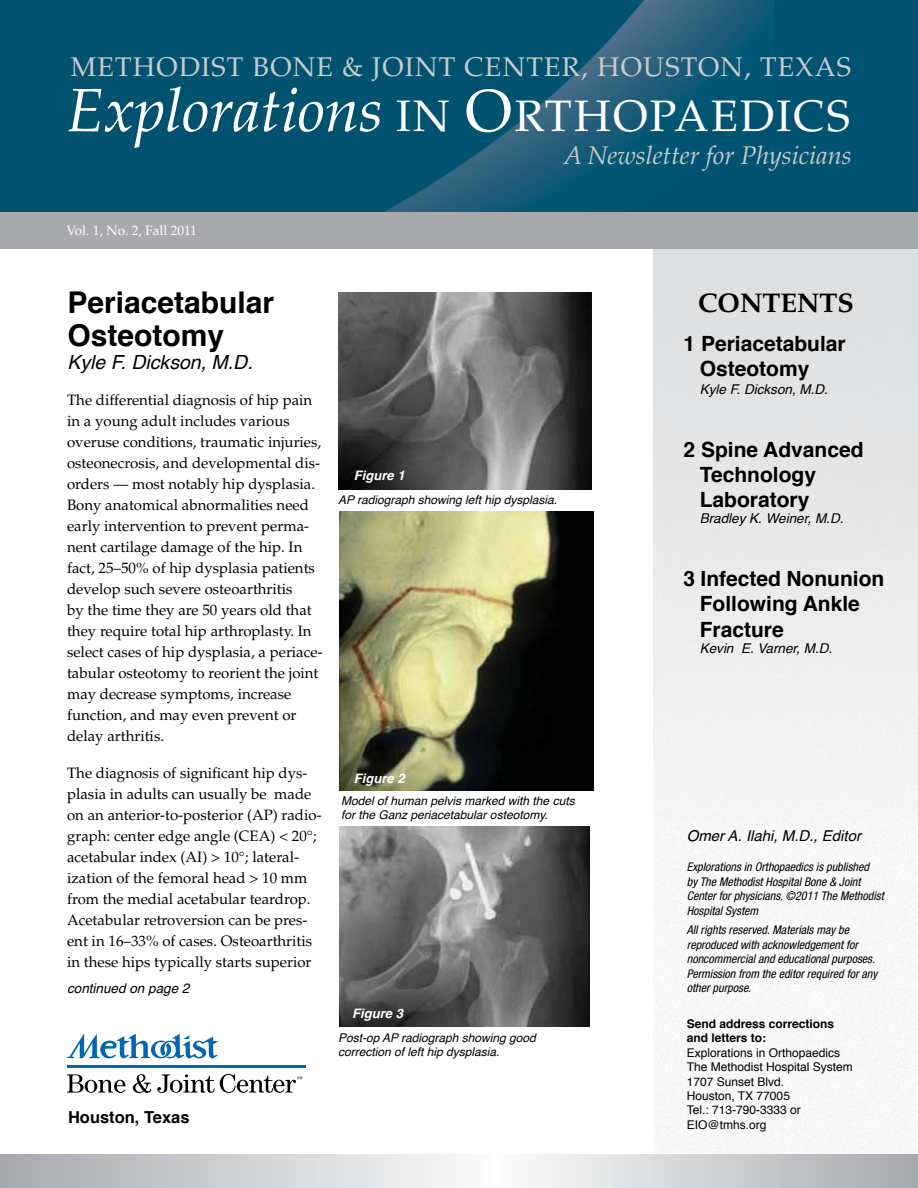
<style>
.page{position:relative;width:918px;height:1188px;background:#fff}
.page>*{position:absolute;margin:0;border:0;box-sizing:border-box;transform-origin:0 0}
.t1{font:44.1px "Palatino";letter-spacing:.05em;color:#fff}
.t2{font:700 30px/33px "Helvetica";color:#000}
.t3{font:27px "Palatino";letter-spacing:.045em;color:#c9cacc}
.t4{font:700 27px "Palatino";color:#000}
.t5{font:italic 25.5px "Palatino";color:#c9cacc}
.t6{font:700 21px/25.2px "Helvetica";color:#000}
.t7{font:italic 19.5px "Helvetica";color:#000}
.t8{font:700 16.5px "Helvetica";color:#000}
.t9{font:15px/21px "Palatino";color:#000}
.t10{font:italic 15px "Helvetica";color:#000}
.t11{font:italic 13.5px "Helvetica";color:#000}
.t12{font:13.5px "Palatino";color:#fff}
.t13{font:italic 700 13.05px "Helvetica";color:#fff}
.t14{font:italic condensed 12px/14.4px "Helvetica Neue";color:#000}
.t15{font:italic 12px/13.5px "Helvetica";color:#000}
.t16{font:12px/14.4px "Helvetica";color:#000}
.t17{font:700 12px/14.4px "Helvetica";color:#000}
.s1{font-style:italic;font-size:61.2px}
.s2{font-size:59.55px}
</style>
<div class="page">
<div style="left:0;top:212px;width:918px;height:36px;background:#a7a9ac"></div>
<div style="left:0;top:0;width:918px;height:212px;background:#005370"></div>
<img style="left:384px;top:0;width:390px;height:212px">
<svg style="left:0;top:1155px;width:918px;height:33px"></svg>
<hr style="left:67px;top:1065px;width:239px;height:2px;background:#0067b1">
<svg style="left:67px;top:1034px;width:152px;height:25px"></svg>
<svg style="left:67px;top:1074px;width:59px;height:19px"></svg>
<svg style="left:133px;top:1074px;width:18px;height:19px"></svg>
<svg style="left:157px;top:1074px;width:146px;height:19px"></svg>
<img style="left:338px;top:292px;width:254px;height:198px">
<img style="left:339px;top:512px;width:254px;height:279px">
<img style="left:340px;top:827px;width:250px;height:200px">
<h3 class="t3" style="left:71px;top:51px;width:782px">METHODIST BONE &amp; JOINT CENTER, HOUSTON, TEXAS</h3>
<h1 class="t1" style="left:67px;top:90px;width:785px"><span class="s1">Explorations</span> IN <span class="s2">O</span>RTHOPAEDICS</h1>
<h3 class="t5" style="left:564px;top:141px;width:289px">A Newsletter for Physicians</h3>
<p class="t12" style="left:67px;top:223px;width:132px">Vol. 1, No. 2, Fall 2011</p>
<h2 class="t2" style="left:68px;top:286px;width:208px">Periacetabular<br>Osteotomy</h2>
<h3 class="t7" style="left:68px;top:347px;width:187px">Kyle F. Dickson, M.D.</h3>
<p class="t9" style="left:67px;top:389px;width:257px">The differential diagnosis of hip pain in a young adult includes various overuse conditions, traumatic injuries, osteonecrosis, and developmental dis&shy;orders — most notably hip dysplasia.<br>Bony anatomical abnormalities need early intervention to prevent perma&shy;nent cartilage damage of the hip. In fact, 25–50% of hip dysplasia patients develop such severe osteoarthritis<br>by the time they are 50 years old that they require total hip arthroplasty. In select cases of hip dysplasia, a periace&shy;tabular osteotomy to reorient the joint may decrease symptoms, increase function, and may even prevent or delay arthritis.</p>
<p class="t9" style="left:67px;top:762px;width:256px">The diagnosis of significant hip dys&shy;plasia in adults can usually be made on an anterior-to-posterior (AP) radio&shy;graph: center edge angle (CEA) &lt; 20°; acetabular index (AI) &gt; 10°; lateral&shy;ization of the femoral head &gt; 10 mm from the medial acetabular teardrop.<br>Acetabular retroversion can be pres&shy;ent in 16–33% of cases. Osteoarthritis in these hips typically starts superior</p>
<p class="t11" style="left:67px;top:978px;width:124px">continued on page 2</p>
<p class="t13" style="left:354px;top:465px;width:52px">Figure 1</p>
<p class="t15" style="left:338px;top:493px;width:221px">AP radiograph showing left hip dysplasia.</p>
<p class="t13" style="left:354px;top:768px;width:52px">Figure 2</p>
<p class="t15" style="left:341px;top:794px;width:235px">Model of human pelvis marked with the cuts for the Ganz periacetabular osteotomy.</p>
<p class="t13" style="left:352px;top:1003px;width:52px">Figure 3</p>
<p class="t15" style="left:338px;top:1031px;width:199px">Post-op AP radiograph showing good correction of left hip dysplasia.</p>
<p class="t8" style="left:68px;top:1104px;width:123px">Houston, Texas</p>
<h3 class="t4" style="left:698px;top:287px;width:157px">CONTENTS</h3>
<h3 class="t6" style="left:700px;top:331px;width:148px;text-indent:-16px">1 Periacetabular<br>Osteotomy</h3>
<p class="t11" style="left:700px;top:378px;width:130px">Kyle F. Dickson, M.D.</p>
<h3 class="t6" style="left:700px;top:437px;width:165px;text-indent:-16px">2 Spine Advanced<br>Technology<br>Laboratory</h3>
<p class="t11" style="left:700px;top:508px;width:145px">Bradley K. Weiner, M.D.</p>
<h3 class="t6" style="left:700px;top:566px;width:186px;text-indent:-16px">3 Infected Nonunion<br>Following Ankle<br>Fracture</h3>
<p class="t11" style="left:700px;top:637px;width:134px">Kevin E. Varner, M.D.</p>
<p class="t10" style="left:687px;top:824px;width:176px">Omer A. Ilahi, M.D., Editor</p>
<p class="t14" style="left:687px;top:860px;width:198px">Explorations in Orthopaedics is published<br>by The Methodist Hospital Bone &amp; Joint Center for physicians. ©2011 The Methodist Hospital System</p>
<p class="t14" style="left:687px;top:923px;width:192px">All rights reserved. Materials may be reproduced with acknowledgement for noncommercial and educational purposes.<br>Permission from the editor required for any other purpose.</p>
<p class="t17" style="left:687px;top:1017px;width:149px">Send address corrections and letters to:</p>
<p class="t16" style="left:687px;top:1046px;width:168px">Explorations in Orthopaedics<br>The Methodist Hospital System<br>1707 Sunset Blvd.<br>Houston, TX 77005<br>Tel.: 713-790-3333 or<br>EIO@tmhs.org</p>
</div>
